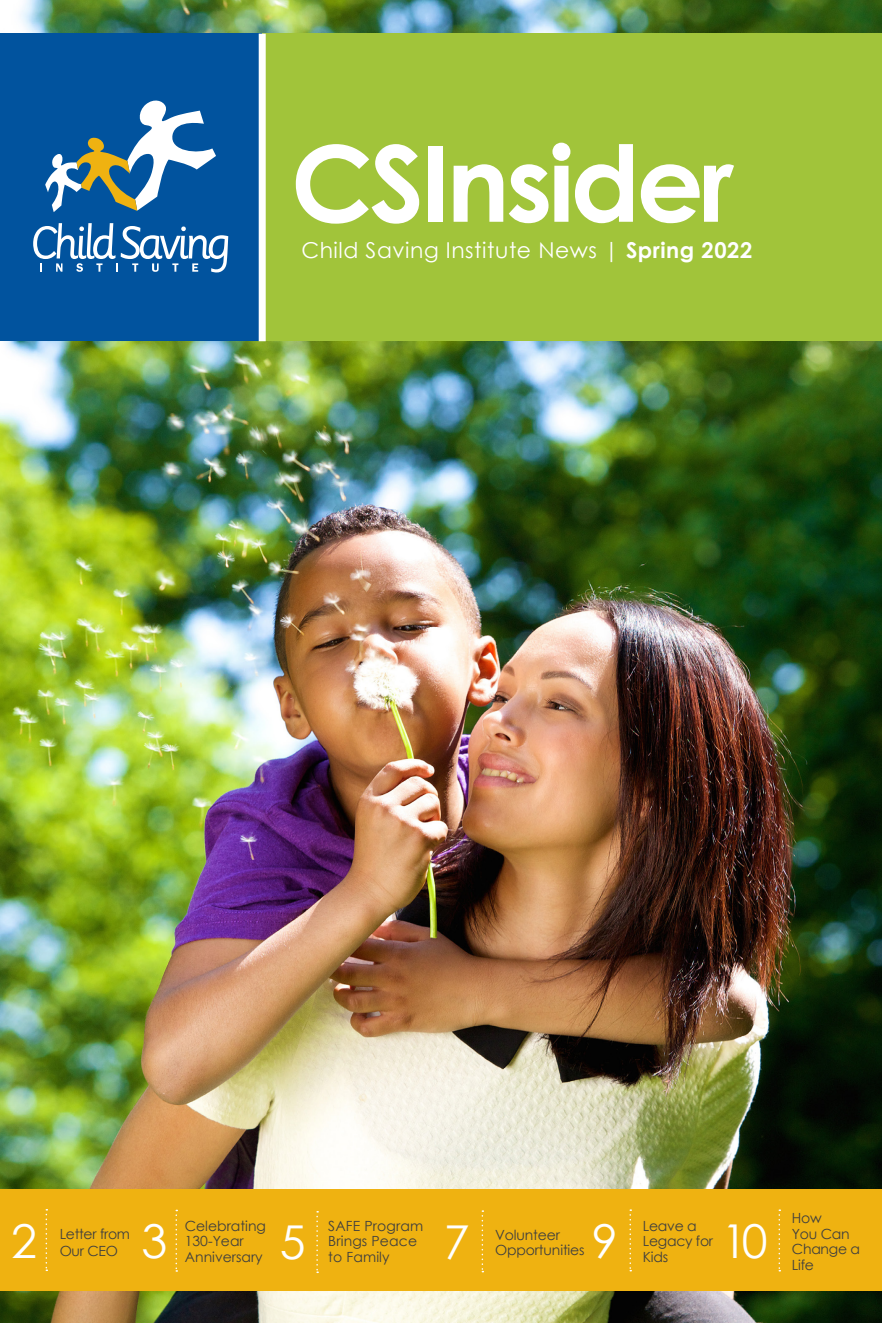
<style>
.page{position:relative;width:882px;height:1323px;background:#fff}
.page>*{position:absolute;margin:0;border:0;box-sizing:border-box;transform-origin:0 0}
.t1{font:700 105.52px "Century Gothic";letter-spacing:-.035em;color:#fff}
.t2{font:46.73px "Century Gothic";color:#fff}
.t3{font:21.88px "Century Gothic";letter-spacing:.025em;color:#fff}
.t4{font:14px/15.6px "Century Gothic";letter-spacing:-.01em;color:#3e3e3f}
.t5{font:14px/15.6px "Century Gothic";letter-spacing:.01em;color:#3e3e3f}
.s1{font-weight:700}
</style>
<div class="page">
<img style="left:0;top:0;width:882px;height:34px">
<img style="left:0;top:341px;width:882px;height:982px">
<div style="left:0;top:1189px;width:882px;height:101px;background:#efb211"></div>
<svg style="left:46px;top:1209px;width:1px;height:62px"></svg>
<svg style="left:176px;top:1210px;width:1px;height:62px"></svg>
<svg style="left:482px;top:1210px;width:1px;height:62px"></svg>
<svg style="left:316px;top:1211px;width:2px;height:62px"></svg>
<div style="left:0;top:34px;width:261px;height:307px;background:#01539e"></div>
<svg style="left:33px;top:223px;width:195px;height:49px"></svg>
<svg style="left:45px;top:100px;width:171px;height:112px"></svg>
<div style="left:263px;top:34px;width:619px;height:307px;background:#a1c43a"></div>
<div style="left:259px;top:34px;width:7px;height:307px;background:#fff"></div>
<svg style="left:629px;top:1209px;width:2px;height:62px"></svg>
<svg style="left:779px;top:1209px;width:1px;height:63px"></svg>
<p class="t1" style="left:291px;top:103px;width:445px">CSInsider</p>
<p class="t3" style="left:301px;top:234px;width:452px">Child Saving Institute News | <span class="s1">Spring 2022</span></p>
<p class="t2" style="left:11px;top:1208px;width:27px">2</p>
<p class="t4" style="left:60px;top:1226px;width:72px">Letter from</p>
<p class="t4" style="left:60px;top:1243px;width:60px">Our CEO</p>
<p class="t2" style="left:142px;top:1209px;width:27px">3</p>
<p class="t4" style="left:185px;top:1218px;width:83px">Celebrating<br>130-Year<br>Anniversary</p>
<p class="t2" style="left:444px;top:1210px;width:27px">7</p>
<p class="t4" style="left:495px;top:1227px;width:66px">Volunteer</p>
<p class="t5" style="left:328px;top:1218px;width:97px">SAFE Program<br>Brings Peace</p>
<p class="t2" style="left:280px;top:1210px;width:27px">5</p>
<p class="t4" style="left:495px;top:1242px;width:91px">Opportunities</p>
<p class="t5" style="left:328px;top:1249px;width:63px">to Family</p>
<p class="t2" style="left:592px;top:1209px;width:27px">9</p>
<p class="t4" style="left:643px;top:1218px;width:72px">Leave a<br>Legacy for<br>Kids</p>
<p class="t2" style="left:722px;top:1209px;width:48px">10</p>
<p class="t4" style="left:792px;top:1210px;width:70px">How<br>You Can<br>Change a<br>Life</p>
</div>
